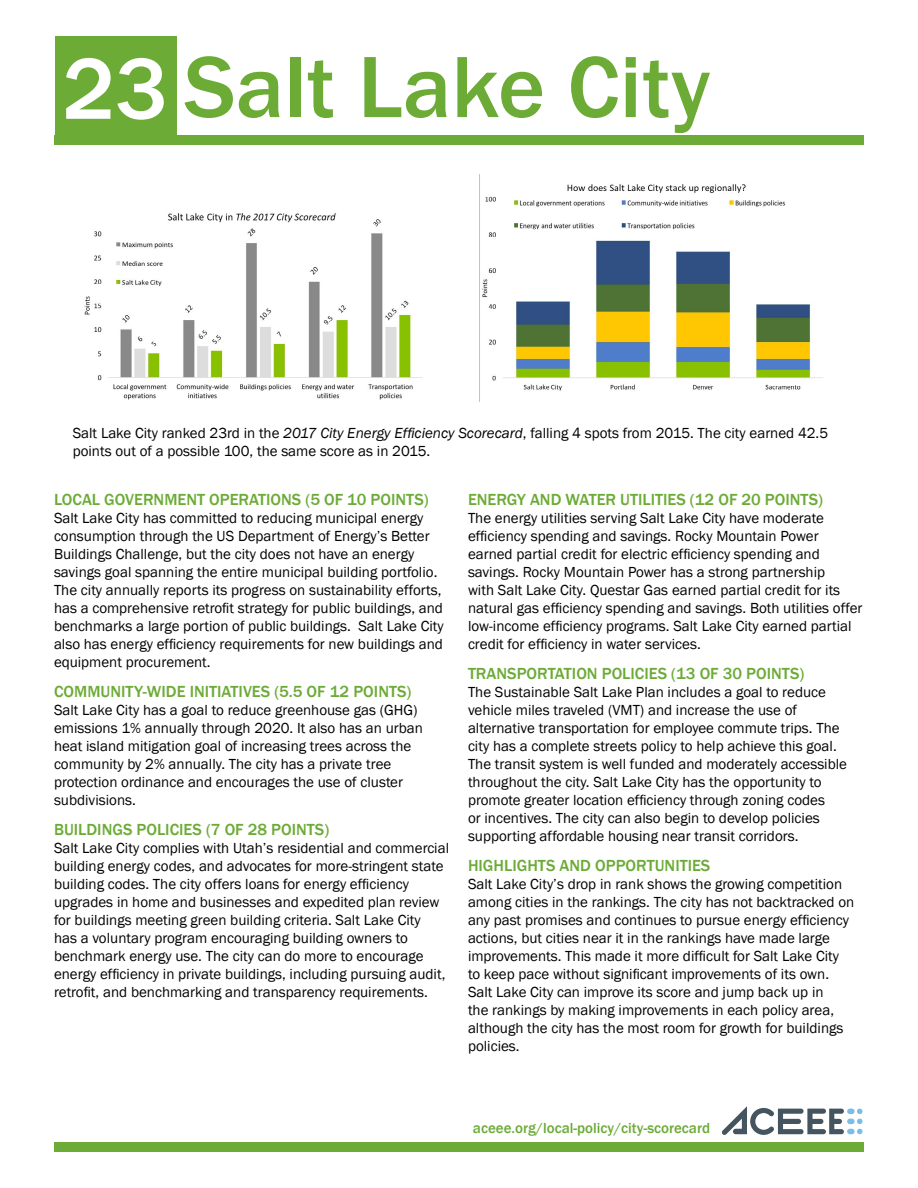
<style>
.page{position:relative;width:918px;height:1188px;background:#fff}
.page>*{position:absolute;margin:0;border:0;box-sizing:border-box;transform-origin:0 0}
.t1{font:500 90px "Franklin Gothic";color:#6cab36}
.t2{font:500 16.5px "Franklin Gothic";color:#6cab36}
.t3{font:15px/18px "Franklin Gothic";color:#000}
.t4{font:500 15px "Franklin Gothic";color:#6cab36}
.s1{color:#fff}
.s2{font-style:italic}
</style>
<div class="page">
<div style="left:55px;top:36px;width:121px;height:100px;background:#6cab36"></div>
<div style="left:55px;top:135px;width:809px;height:9px;background:#6cab36"></div>
<div style="left:54px;top:1143px;width:810px;height:9px;background:#6cab36"></div>
<img style="left:84px;top:213px;width:339px;height:187px">
<img style="left:482px;top:184px;width:341px;height:207px">
<div style="left:847px;top:1109px;width:8px;height:5px;background:#79bde8;border-radius:3px"></div>
<div style="left:847px;top:1119px;width:8px;height:5px;background:#79bde8;border-radius:3px"></div>
<div style="left:847px;top:1129px;width:8px;height:5px;background:#79bde8;border-radius:3px"></div>
<svg style="left:857px;top:1109px;width:6px;height:25px"></svg>
<svg style="left:722px;top:1106px;width:122px;height:29px"></svg>
<h1 class="t1" style="left:62px;top:31px;width:650px"><span class="s1">23</span> Salt Lake City</h1>
<p class="t3" style="left:73px;top:424px;width:757px">Salt Lake City ranked 23rd in the <span class="s2">2017 City Energy Efficiency Scorecard</span>, falling 4 spots from 2015. The city earned 42.5 points out of a possible 100, the same score as in 2015.</p>
<p class="t2" style="left:54px;top:489px;width:376px">LOCAL GOVERNMENT OPERATIONS (5 OF 10 POINTS)</p>
<p class="t3" style="left:54px;top:509px;width:391px">Salt Lake City has committed to reducing municipal energy consumption through the US Department of Energy’s Better Buildings Challenge, but the city does not have an energy savings goal spanning the entire municipal building portfolio.<br>The city annually reports its progress on sustainability efforts, has a comprehensive retrofit strategy for public buildings, and benchmarks a large portion of public buildings. Salt Lake City also has energy efficiency requirements for new buildings and equipment procurement.</p>
<p class="t2" style="left:54px;top:681px;width:359px">COMMUNITY-WIDE INITIATIVES (5.5 OF 12 POINTS)</p>
<p class="t3" style="left:54px;top:701px;width:370px">Salt Lake City has a goal to reduce greenhouse gas (GHG) emissions 1% annually through 2020. It also has an urban heat island mitigation goal of increasing trees across the community by 2% annually. The city has a private tree protection ordinance and encourages the use of cluster subdivisions.</p>
<p class="t2" style="left:54px;top:819px;width:277px">BUILDINGS POLICIES (7 OF 28 POINTS)</p>
<p class="t3" style="left:54px;top:839px;width:397px">Salt Lake City complies with Utah’s residential and commercial building energy codes, and advocates for more-stringent state building codes. The city offers loans for energy efficiency upgrades in home and businesses and expedited plan review for buildings meeting green building criteria. Salt Lake City<br>has a voluntary program encouraging building owners to benchmark energy use. The city can do more to encourage energy efficiency in private buildings, including pursuing audit, retrofit, and benchmarking and transparency requirements.</p>
<p class="t2" style="left:468px;top:489px;width:356px">ENERGY AND WATER UTILITIES (12 OF 20 POINTS)</p>
<p class="t3" style="left:468px;top:509px;width:396px">The energy utilities serving Salt Lake City have moderate efficiency spending and savings. Rocky Mountain Power earned partial credit for electric efficiency spending and savings. Rocky Mountain Power has a strong partnership<br>with Salt Lake City. Questar Gas earned partial credit for its natural gas efficiency spending and savings. Both utilities offer low-income efficiency programs. Salt Lake City earned partial credit for efficiency in water services.</p>
<p class="t2" style="left:468px;top:663px;width:338px">TRANSPORTATION POLICIES (13 OF 30 POINTS)</p>
<p class="t3" style="left:468px;top:683px;width:381px">The Sustainable Salt Lake Plan includes a goal to reduce vehicle miles traveled (VMT) and increase the use of alternative transportation for employee commute trips. The city has a complete streets policy to help achieve this goal.<br>The transit system is well funded and moderately accessible throughout the city. Salt Lake City has the opportunity to promote greater location efficiency through zoning codes<br>or incentives. The city can also begin to develop policies supporting affordable housing near transit corridors.</p>
<p class="t2" style="left:468px;top:855px;width:244px">HIGHLIGHTS AND OPPORTUNITIES</p>
<p class="t3" style="left:468px;top:875px;width:388px">Salt Lake City’s drop in rank shows the growing competition among cities in the rankings. The city has not backtracked on any past promises and continues to pursue energy efficiency actions, but cities near it in the rankings have made large improvements. This made it more difficult for Salt Lake City to keep pace without significant improvements of its own.<br>Salt Lake City can improve its score and jump back up in<br>the rankings by making improvements in each policy area, although the city has the most room for growth for buildings policies.</p>
<p class="t4" style="left:473px;top:1119px;width:239px">aceee.org/local-policy/city-scorecard</p>
</div>
